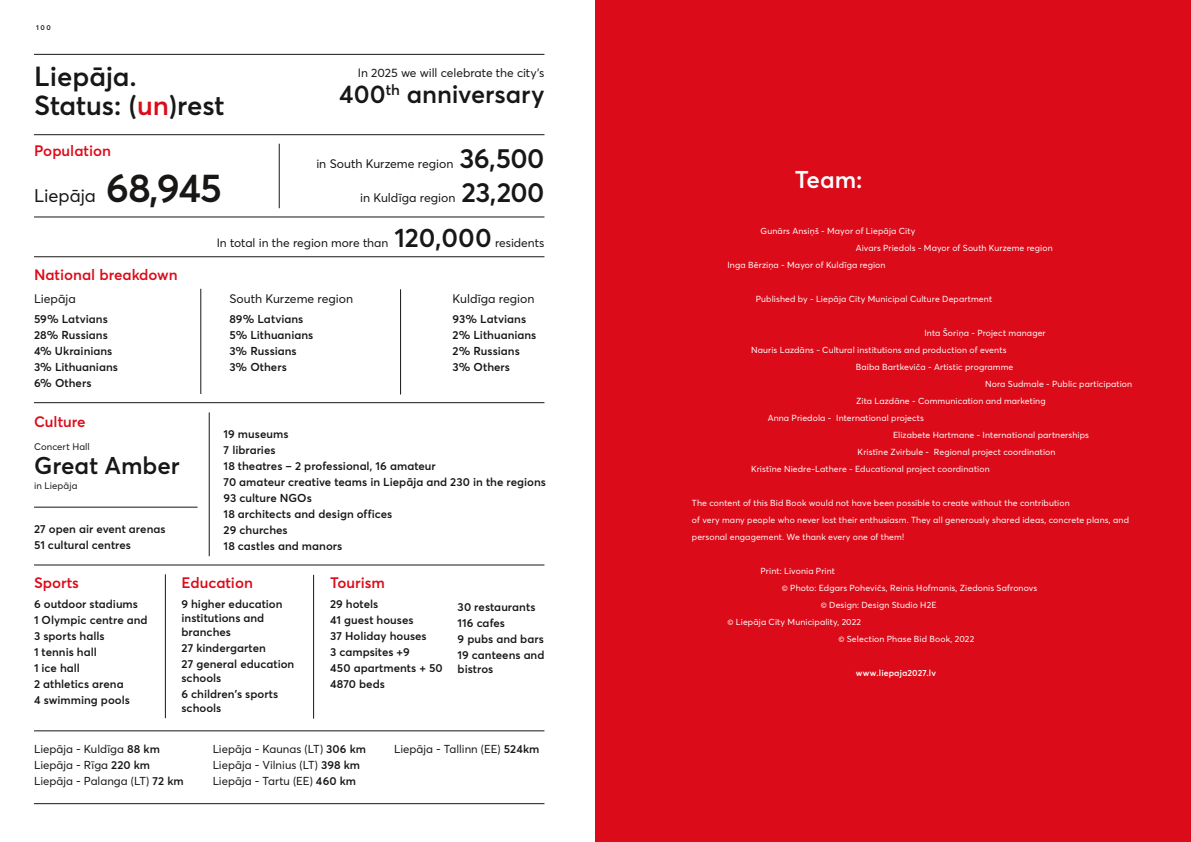
<style>
.page{position:relative;width:1191px;height:842px;background:#fff}
.page>*{position:absolute;margin:0;border:0;box-sizing:border-box;transform-origin:0 0}
.t1{font:600 27.3px/29.4px "Averta CY";color:#181716}
.t2{font:600 25.2px "Averta CY";letter-spacing:-.005em;color:#181716}
.t3{font:600 24px "Averta CY";letter-spacing:-.005em;color:#181716}
.t4{font:600 24px "Averta CY";color:#fff}
.t5{font:18.2px "Averta CY";color:#181716}
.t6{font:600 15px "Averta CY";color:#dc0b19}
.t7{font:12.2px "Averta CY";color:#181716}
.t8{font:12px "Averta CY";letter-spacing:-.005em;color:#181716}
.t9{font:600 11.4px/16px "Averta CY";color:#181716}
.t10{font:11.4px/16px "Averta CY";color:#181716}
.t11{font:9.5px "Averta CY";letter-spacing:.01em;color:#181716}
.t12{font:8.7px/17px "Averta CY";letter-spacing:.015em;color:#fff}
.t13{font:600 8.7px "Averta CY";letter-spacing:.015em;color:#fff}
.t14{font:600 7px "Averta CY";color:#181716}
.s1{color:#dc0b19}
.s2{font-weight:600;font-size:39.7px}
.s3{font-weight:600;font-size:26.4px}
.s4{font-weight:600}
</style>
<div class="page">
<hr style="left:34px;top:134px;width:510px;height:1px;background:#181716">
<hr style="left:34px;top:256px;width:510px;height:1px;background:#181716">
<hr style="left:34px;top:565px;width:510px;height:1px;background:#181716">
<hr style="left:34px;top:402px;width:510px;height:1px;background:#181716">
<hr style="left:34px;top:731px;width:510px;height:1px;background:#181716">
<hr style="left:34px;top:507px;width:163px;height:1px;background:#181716">
<hr style="left:34px;top:54px;width:510px;height:1px;background:#181716">
<hr style="left:34px;top:803px;width:510px;height:1px;background:#181716">
<hr style="left:34px;top:217px;width:510px;height:1px;background:#181716">
<hr style="left:279px;top:144px;width:1px;height:64px;background:#181716">
<hr style="left:200px;top:289px;width:1px;height:105px;background:#181716">
<hr style="left:165px;top:574px;width:1px;height:144px;background:#181716">
<hr style="left:209px;top:412px;width:1px;height:144px;background:#181716">
<hr style="left:400px;top:289px;width:1px;height:105px;background:#181716">
<hr style="left:313px;top:575px;width:1px;height:144px;background:#181716">
<div style="left:595px;top:0;width:596px;height:842px;background:#dc0b19"></div>
<p class="t14" style="left:36px;top:22px;width:16px">100</p>
<h1 class="t1" style="left:34px;top:60px;width:192px">Liepāja.<br>Status: (<span class="s1">un</span>)rest</h1>
<h3 class="t6" style="left:34px;top:140px;width:78px">Population</h3>
<h3 class="t5" style="left:34px;top:183px;width:190px">Liepāja <span class="s2">68,945</span></h3>
<h3 class="t8" style="left:358px;top:65px;width:188px">In 2025 we will celebrate the city's</h3>
<h2 class="t2" style="left:339px;top:77px;width:207px">400<sup>th</sup> anniversary</h2>
<h3 class="t7" style="left:316px;top:155px;width:139px">in South Kurzeme region</h3>
<h1 class="t1" style="left:459px;top:142px;width:86px">36,500</h1>
<h3 class="t7" style="left:360px;top:189px;width:97px">in Kuldīga region</h3>
<h1 class="t1" style="left:461px;top:176px;width:85px">23,200</h1>
<h3 class="t6" style="left:34px;top:264px;width:145px">National breakdown</h3>
<h3 class="t7" style="left:34px;top:290px;width:43px">Liepāja</h3>
<h3 class="t9" style="left:34px;top:310px;width:85px">59% Latvians<br>28% Russians<br>4% Ukrainians<br>3% Lithuanians<br>6% Others</h3>
<h3 class="t6" style="left:34px;top:411px;width:53px">Culture</h3>
<p class="t11" style="left:34px;top:440px;width:57px">Concert Hall</p>
<h3 class="t3" style="left:34px;top:448px;width:147px">Great Amber</h3>
<p class="t11" style="left:34px;top:479px;width:45px">in Liepāja</p>
<h3 class="t9" style="left:34px;top:521px;width:133px">27 open air event arenas<br>51 cultural centres</h3>
<h3 class="t8" style="left:217px;top:234px;width:329px">In total in the region more than <span class="s3">120,000</span> residents</h3>
<h3 class="t7" style="left:229px;top:290px;width:125px">South Kurzeme region</h3>
<h3 class="t9" style="left:229px;top:310px;width:85px">89% Latvians<br>5% Lithuanians<br>3% Russians<br>3% Others</h3>
<h3 class="t7" style="left:452px;top:290px;width:83px">Kuldīga region</h3>
<h3 class="t9" style="left:452px;top:310px;width:85px">93% Latvians<br>2% Lithuanians<br>2% Russians<br>3% Others</h3>
<h3 class="t9" style="left:224px;top:426px;width:324px">19 museums<br>7 libraries<br>18 theatres – 2 professional, 16 amateur<br>70 amateur creative teams in Liepāja and 230 in the regions<br>93 culture NGOs<br>18 architects and design offices<br>29 churches<br>18 castles and manors</h3>
<h3 class="t6" style="left:181px;top:572px;width:73px">Education</h3>
<h3 class="t9" style="left:181px;top:596px;width:103px;line-height:14px">9 higher education institutions and branches</h3>
<h3 class="t9" style="left:181px;top:639px;width:114px">27 kindergarten<br>27 general education</h3>
<h3 class="t9" style="left:181px;top:669px;width:98px">schools<br>6 children's sports</h3>
<h3 class="t9" style="left:181px;top:699px;width:41px">schools</h3>
<h3 class="t6" style="left:34px;top:572px;width:46px">Sports</h3>
<h3 class="t9" style="left:34px;top:595px;width:115px">6 outdoor stadiums<br>1 Olympic centre and<br>3 sports halls<br>1 tennis hall<br>1 ice hall<br>2 athletics arena<br>4 swimming pools</h3>
<h3 class="t10" style="left:34px;top:741px;width:151px">Liepāja - Kuldīga <span class="s4">88 km<br></span>Liepāja - Rīga <span class="s4">220 km<br></span>Liepāja - Palanga (LT) <span class="s4">72 km</span></h3>
<h3 class="t10" style="left:213px;top:741px;width:155px">Liepāja - Kaunas (LT) <span class="s4">306 km<br></span>Liepāja - Vilnius (LT) <span class="s4">398 km<br></span>Liepāja - Tartu (EE) <span class="s4">460 km</span></h3>
<h3 class="t10" style="left:394px;top:741px;width:147px">Liepāja - Tallinn (EE) <span class="s4">524km</span></h3>
<h3 class="t6" style="left:330px;top:572px;width:56px">Tourism</h3>
<h3 class="t9" style="left:330px;top:595px;width:114px">29 hotels<br>41 guest houses<br>37 Holiday houses<br>3 campsites +9<br>450 apartments + 50<br>4870 beds</h3>
<h3 class="t9" style="left:457px;top:599px;width:88px">30 restaurants<br>116 cafes<br>9 pubs and bars<br>19 canteens and</h3>
<h3 class="t9" style="left:457px;top:660px;width:37px">bistros</h3>
<h3 class="t4" style="left:794px;top:162px;width:70px">Team:</h3>
<p class="t12" style="left:760px;top:222px;width:156px">Gunārs Ansiņš - Mayor of Liepāja City</p>
<p class="t12" style="left:855px;top:239px;width:198px">Aivars Priedols - Mayor of South Kurzeme region</p>
<p class="t12" style="left:727px;top:256px;width:160px">Inga Bērziņa - Mayor of Kuldīga region</p>
<p class="t12" style="left:756px;top:290px;width:238px">Published by - Liepāja City Municipal Culture Department</p>
<p class="t12" style="left:924px;top:324px;width:123px">Inta Šoriņa - Project manager</p>
<p class="t12" style="left:751px;top:341px;width:257px">Nauris Lazdāns - Cultural institutions and production of events</p>
<p class="t12" style="left:855px;top:358px;width:159px">Baiba Bartkeviča - Artistic programme</p>
<p class="t12" style="left:985px;top:375px;width:149px">Nora Sudmale - Public participation</p>
<p class="t12" style="left:856px;top:392px;width:191px">Zita Lazdāne - Communication and marketing</p>
<p class="t12" style="left:767px;top:409px;width:158px">Anna Priedola - International projects</p>
<p class="t12" style="left:893px;top:426px;width:197px">Elizabete Hartmane - International partnerships</p>
<p class="t12" style="left:857px;top:443px;width:199px">Kristīne Zvirbule - Regional project coordination</p>
<p class="t12" style="left:751px;top:460px;width:240px">Kristīne Niedre-Lathere - Educational project coordination</p>
<p class="t12" style="left:692px;top:494px;width:438px">The content of this Bid Book would not have been possible to create without the contribution<br>of very many people who never lost their enthusiasm. They all generously shared ideas, concrete plans, and personal engagement. We thank every one of them!</p>
<p class="t12" style="left:760px;top:562px;width:76px">Print: Livonia Print</p>
<p class="t12" style="left:782px;top:579px;width:257px">© Photo: Edgars Pohevičs, Reinis Hofmanis, Ziedonis Safronovs</p>
<p class="t12" style="left:820px;top:596px;width:117px">© Design: Design Studio H2E</p>
<p class="t12" style="left:727px;top:613px;width:135px">© Liepāja City Municipality, 2022</p>
<p class="t12" style="left:838px;top:630px;width:137px">© Selection Phase Bid Book, 2022</p>
<p class="t13" style="left:856px;top:667px;width:82px">www.liepaja2027.lv</p>
</div>
